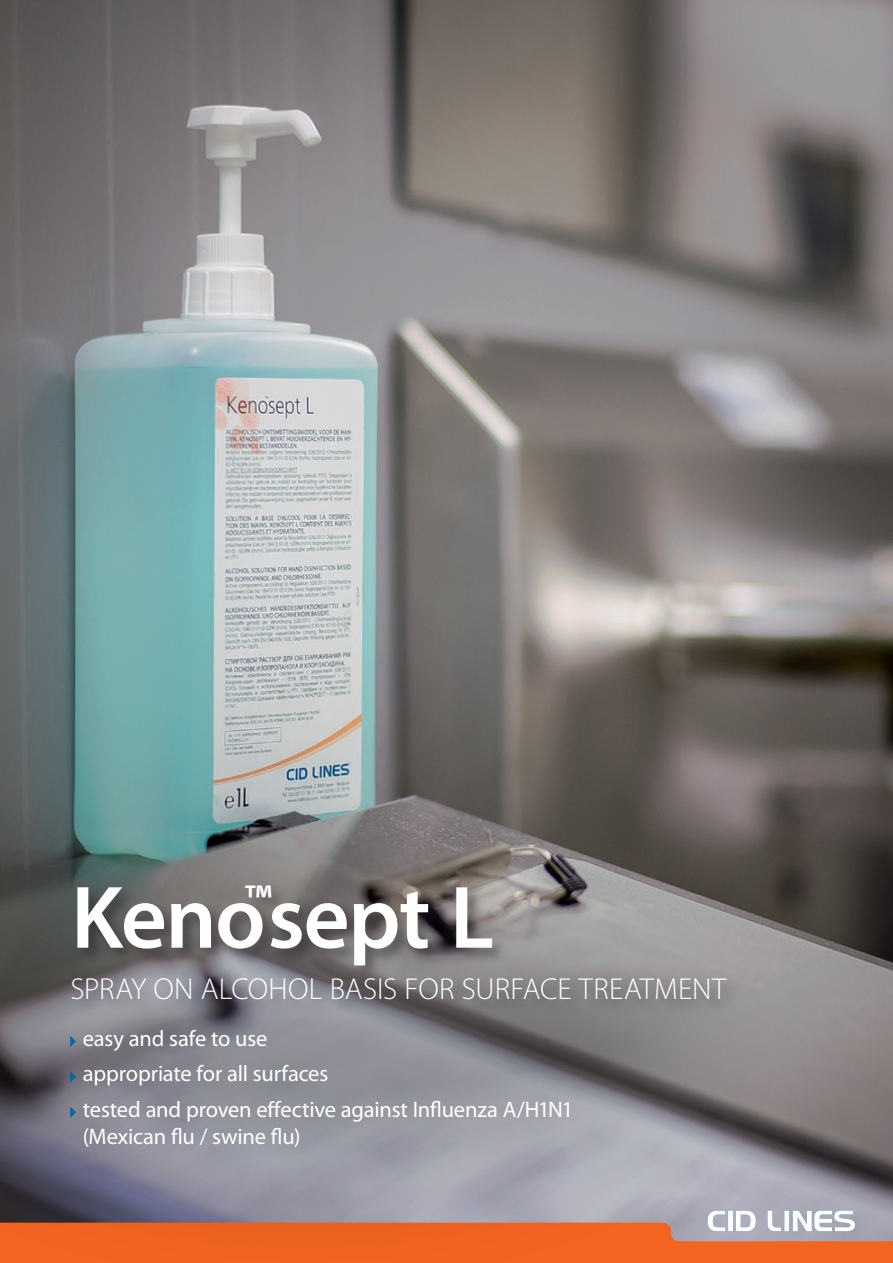
<style>
.page{position:relative;width:893px;height:1263px;background:#fff}
.page>*{position:absolute;margin:0;border:0;box-sizing:border-box;transform-origin:0 0}
.t1{font:600 89.55px "Myriad Pro";letter-spacing:-.015em;color:#fff}
.t2{font:300 30.45px "Myriad Pro";color:#fff}
.t3{font:22.5px/35.5px "Myriad Pro";letter-spacing:-.01em;color:#fff}
</style>
<div class="page">
<img style="left:0;top:0;width:893px;height:1209px">
<svg style="left:801px;top:1209px;width:92px;height:54px;background:#ce9580"></svg>
<svg style="left:0;top:809px;width:801px;height:454px;background:#8c7d7b"></svg>
<div style="left:70px;top:883px;width:674px;height:134px;background:#231f20;opacity:.5"></div>
<svg style="left:70px;top:1035px;width:6px;height:12px"></svg>
<svg style="left:70px;top:1071px;width:6px;height:11px"></svg>
<svg style="left:70px;top:1106px;width:6px;height:12px"></svg>
<h1 class="t1" style="left:71px;top:861px;width:424px">Keno<sup>™</sup>sept L</h1>
<h2 class="t2" style="left:70px;top:972px;width:657px">SPRAY ON ALCOHOL BASIS FOR SURFACE TREATMENT</h2>
<p class="t3" style="left:83px;top:1021px;width:492px">easy and safe to use<br>appropriate for all surfaces<br>tested and proven effective against Influenza A/H1N1</p>
<p class="t3" style="left:83px;top:1119px;width:219px">(Mexican flu / swine flu)</p>
</div>
